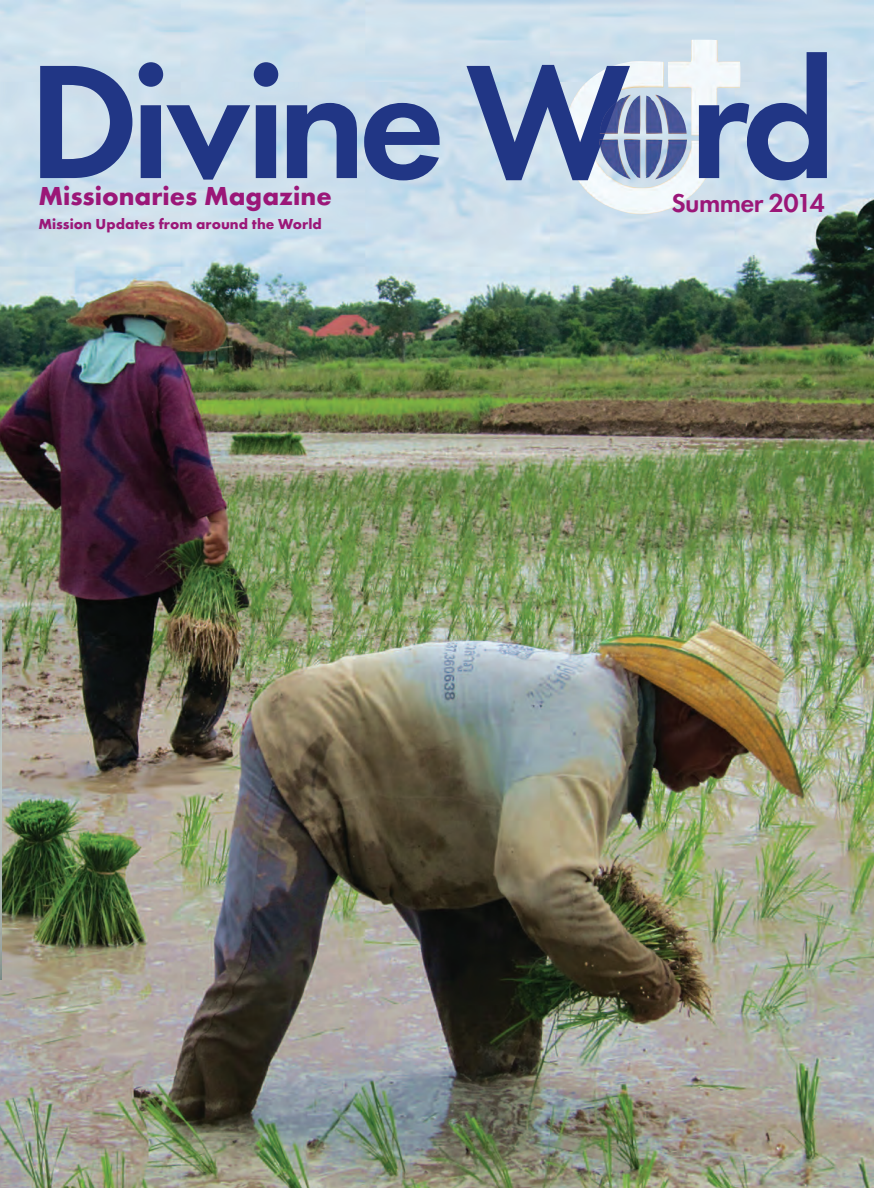
<style>
.page{position:relative;width:874px;height:1188px;background:#fff}
.page>*{position:absolute;margin:0;border:0;box-sizing:border-box;transform-origin:0 0}
.t1{font:600 168px "Futura T";letter-spacing:-.05em;color:#213685}
.t2{font:700 27px "Futura T";color:#9b1778}
.t3{font:600 27px "Futura T";letter-spacing:-.025em;color:#9b1778}
.t4{font:700 15px "Futura T";color:#9b1778}
</style>
<div class="page">
<img style="left:0;top:0;width:874px;height:1187px">
<img style="left:668px;top:40px;width:72px;height:96px">
<img style="left:564px;top:61px;width:154px;height:153px">
<img style="left:599px;top:95px;width:88px;height:84px">
<img style="left:599px;top:101px;width:18px;height:47px">
<img style="left:0;top:620px;width:1px;height:359px">
<h1 class="t1" style="left:27px;top:22px;width:811px">Divine W rd</h1>
<p class="t4" style="left:38px;top:215px;width:285px">Mission Updates from around the World</p>
<h2 class="t2" style="left:38px;top:180px;width:295px">Missionaries Magazine</h2>
<h2 class="t3" style="left:671px;top:187px;width:155px">Summer 2014</h2>
</div>
